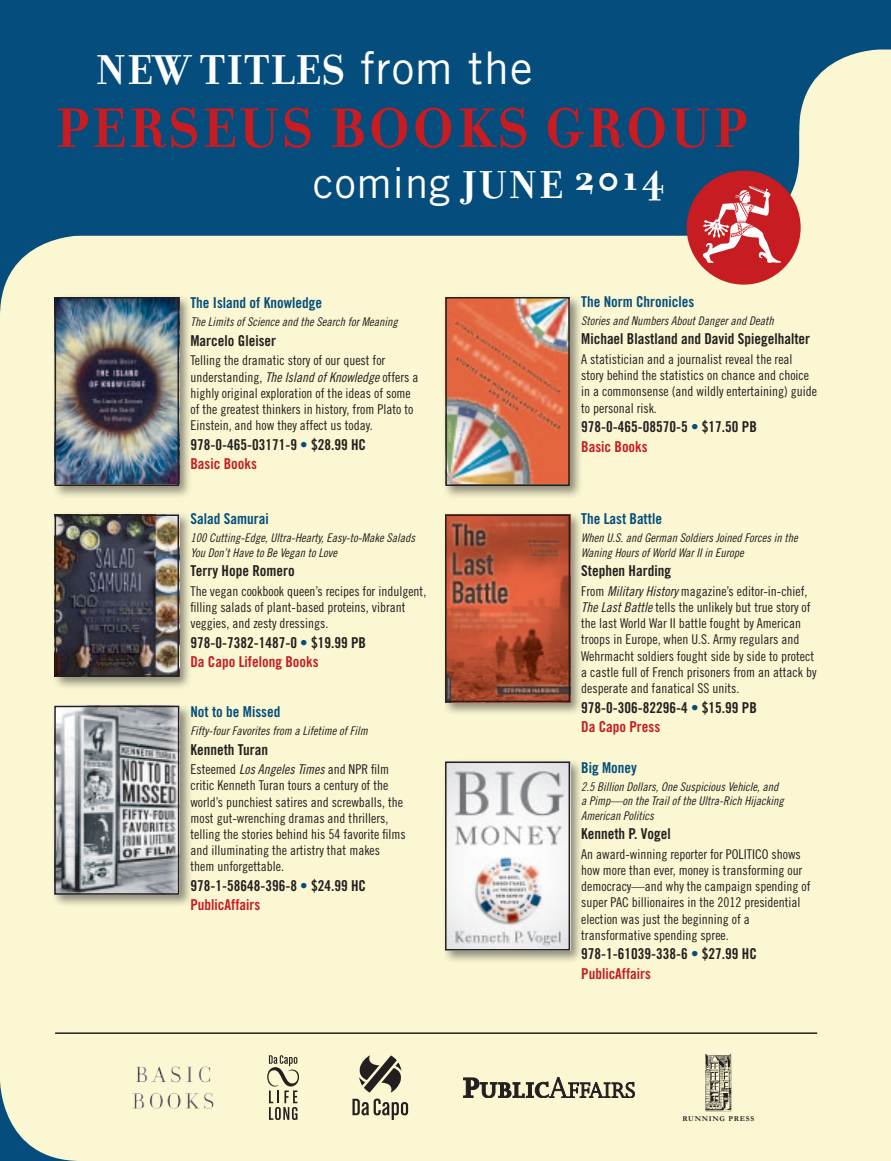
<style>
.page{position:relative;width:891px;height:1161px;background:#fff}
.page>*{position:absolute;margin:0;border:0;box-sizing:border-box;transform-origin:0 0}
.t1{font:700 60px "Filosofia";letter-spacing:.05em;color:#c61c22}
.t2{font:700 45px "Filosofia";letter-spacing:.02em;color:#fff}
.t3{font:700 42px "Filosofia";letter-spacing:.05em;color:#fff}
.t4{font:15px/19.5px "Trade Gothic Bold Cond Twenty";color:#231f20}
.t5{font:15px "Trade Gothic Bold Cond Twenty";color:#044d7c}
.t6{font:13.5px/16.2px "Trade Gothic Cond Eighteen";color:#231f20}
.t7{font:12px/14.4px "Trade Gothic Cond Eighteen Obl";color:#231f20}
.t8{font:700 7.5px "Garamond";letter-spacing:.1em;color:#231f20}
.s1{font-family:"Trade Gothic";font-weight:400}
.s2{font-family:"Trade Gothic Cond Eighteen Obl"}
.s3{color:#044d7c}
.s4{color:#c61c22}
</style>
<div class="page">
<div style="left:0;top:1016px;width:96px;height:145px;background:#044d7c"></div>
<div style="left:0;top:180px;width:96px;height:146px;background:#044d7c"></div>
<div style="left:0;top:236px;width:891px;height:925px;background:#faf7d2;border-radius:81px"></div>
<svg style="left:799px;top:50px;width:92px;height:1081px"></svg>
<div style="left:0;top:0;width:799px;height:236px;background:#044d7c;border-radius:81px"></div>
<div style="left:52px;top:294px;width:141px;height:205px;background:#231f20;opacity:.5"></div>
<img style="left:58px;top:300px;width:118px;height:183px">
<div style="left:55px;top:297px;width:124px;height:189px;border:2px solid #231f20"></div>
<div style="left:443px;top:294px;width:140px;height:205px;background:#231f20;opacity:.5"></div>
<img style="left:448px;top:300px;width:119px;height:183px">
<div style="left:445px;top:297px;width:125px;height:189px;border:2px solid #231f20"></div>
<div style="left:52px;top:512px;width:141px;height:178px;background:#231f20;opacity:.5"></div>
<img style="left:58px;top:517px;width:118px;height:157px">
<div style="left:55px;top:514px;width:124px;height:163px;border:2px solid #231f20"></div>
<div style="left:442px;top:512px;width:142px;height:204px;background:#231f20;opacity:.5"></div>
<img style="left:448px;top:517px;width:119px;height:182px">
<div style="left:445px;top:514px;width:125px;height:188px;border:2px solid #231f20"></div>
<div style="left:51px;top:703px;width:142px;height:205px;background:#231f20;opacity:.5"></div>
<img style="left:57px;top:709px;width:119px;height:183px">
<div style="left:54px;top:706px;width:125px;height:189px;border:2px solid #231f20"></div>
<div style="left:442px;top:759px;width:142px;height:205px;background:#231f20;opacity:.5"></div>
<img style="left:448px;top:765px;width:119px;height:183px">
<div style="left:445px;top:762px;width:125px;height:189px;border:2px solid #231f20"></div>
<div style="left:667px;top:0;width:132px;height:80px;background:#044d7c"></div>
<div style="left:687px;top:171px;width:114px;height:114px;background:#c61c22;border-radius:50%"></div>
<svg style="left:703px;top:186px;width:78px;height:77px"></svg>
<div style="left:765px;top:1131px;width:126px;height:30px;background:#faf7d2"></div>
<img style="left:171px;top:1066px;width:10px;height:17px">
<svg style="left:267px;top:1055px;width:32px;height:65px"></svg>
<svg style="left:359px;top:1055px;width:43px;height:38px"></svg>
<svg style="left:352px;top:1099px;width:56px;height:21px"></svg>
<svg style="left:463px;top:1077px;width:172px;height:21px"></svg>
<svg style="left:705px;top:1054px;width:26px;height:58px;background:#9d9a85"></svg>
<hr style="left:55px;top:1032px;width:762px;height:2px;background:#231f20">
<h2 class="t2" style="left:96px;top:43px;width:438px">NEW TITLES <span class="s1">from the</span></h2>
<h1 class="t1" style="left:55px;top:92px;width:693px">PERSEUS BOOKS GROUP</h1>
<h3 class="t3" style="left:313px;top:156px;width:354px"><span class="s1">coming</span> JUNE 2014</h3>
<p class="t5" style="left:190px;top:294px;width:133px">The Island of Knowledge</p>
<p class="t7" style="left:190px;top:315px;width:209px">The Limits of Science and the Search for Meaning</p>
<p class="t4" style="left:190px;top:331px;width:87px">Marcelo Gleiser</p>
<p class="t6" style="left:190px;top:352px;width:229px">Telling the dramatic story of our quest for understanding, <span class="s2">The Island of Knowledge</span> offers a highly original exploration of the ideas of some of the greatest thinkers in history, from Plato to Einstein, and how they affect us today.</p>
<p class="t4" style="left:190px;top:435px;width:177px">978-0-465-03171-9 <span class="s3">•</span> $28.99 HC<br><span class="s4">Basic Books</span></p>
<p class="t5" style="left:190px;top:510px;width:80px">Salad Samurai</p>
<p class="t7" style="left:190px;top:531px;width:226px">100 Cutting-Edge, Ultra-Hearty, Easy-to-Make Salads<br>You Don’t Have to Be Vegan to Love</p>
<p class="t4" style="left:190px;top:561px;width:106px">Terry Hope Romero</p>
<p class="t6" style="left:190px;top:583px;width:237px">The vegan cookbook queen’s recipes for indulgent, filling salads of plant-based proteins, vibrant veggies, and zesty dressings.</p>
<p class="t4" style="left:190px;top:633px;width:177px">978-0-7382-1487-0 <span class="s3">•</span> $19.99 PB<br><span class="s4">Da Capo Lifelong Books</span></p>
<p class="t5" style="left:190px;top:703px;width:91px">Not to be Missed</p>
<p class="t7" style="left:190px;top:724px;width:179px">Fifty-four Favorites from a Lifetime of Film</p>
<p class="t4" style="left:190px;top:739px;width:79px">Kenneth Turan</p>
<p class="t6" style="left:190px;top:761px;width:217px">Esteemed <span class="s2">Los Angeles Times</span> and NPR film critic Kenneth Turan tours a century of the world’s punchiest satires and screwballs, the most gut-wrenching dramas and thrillers, telling the stories behind his 54 favorite films and illuminating the artistry that makes them unforgettable.</p>
<p class="t4" style="left:190px;top:876px;width:177px">978-1-58648-396-8 <span class="s3">•</span> $24.99 HC<br><span class="s4">PublicAffairs</span></p>
<p class="t5" style="left:581px;top:293px;width:115px">The Norm Chronicles</p>
<p class="t7" style="left:581px;top:313px;width:194px">Stories and Numbers About Danger and Death</p>
<p class="t4" style="left:581px;top:329px;width:230px">Michael Blastland and David Spiegelhalter</p>
<p class="t6" style="left:581px;top:351px;width:237px">A statistician and a journalist reveal the real story behind the statistics on chance and choice in a commonsense (and wildly entertaining) guide to personal risk.</p>
<p class="t4" style="left:581px;top:417px;width:177px">978-0-465-08570-5 <span class="s3">•</span> $17.50 PB<br><span class="s4">Basic Books</span></p>
<p class="t5" style="left:581px;top:510px;width:82px">The Last Battle</p>
<p class="t7" style="left:581px;top:531px;width:218px">When U.S. and German Soldiers Joined Forces in the<br>Waning Hours of World War II in Europe</p>
<p class="t4" style="left:581px;top:561px;width:91px">Stephen Harding</p>
<p class="t6" style="left:581px;top:583px;width:237px">From <span class="s2">Military History</span> magazine’s editor-in-chief, <span class="s2">The Last Battle</span> tells the unlikely but true story of the last World War II battle fought by American troops in Europe, when U.S. Army regulars and Wehrmacht soldiers fought side by side to protect a castle full of French prisoners from an attack by desperate and fanatical SS units.</p>
<p class="t4" style="left:581px;top:697px;width:177px">978-0-306-82296-4 <span class="s3">•</span> $15.99 PB<br><span class="s4">Da Capo Press</span></p>
<p class="t5" style="left:581px;top:759px;width:57px">Big Money</p>
<p class="t7" style="left:581px;top:779px;width:204px">2.5 Billion Dollars, One Suspicious Vehicle, and a Pimp—on the Trail of the Ultra-Rich Hijacking<br>American Politics</p>
<p class="t4" style="left:581px;top:824px;width:91px">Kenneth P. Vogel</p>
<p class="t6" style="left:581px;top:846px;width:231px">An award-winning reporter for POLITICO shows how more than ever, money is transforming our democracy—and why the campaign spending of super PAC billionaires in the 2012 presidential election was just the beginning of a transformative spending spree.</p>
<p class="t4" style="left:581px;top:944px;width:177px">978-1-61039-338-6 <span class="s3">•</span> $27.99 HC<br><span class="s4">PublicAffairs</span></p>
<p class="t8" style="left:682px;top:1114px;width:73px">RUNNING PRESS</p>
</div>
